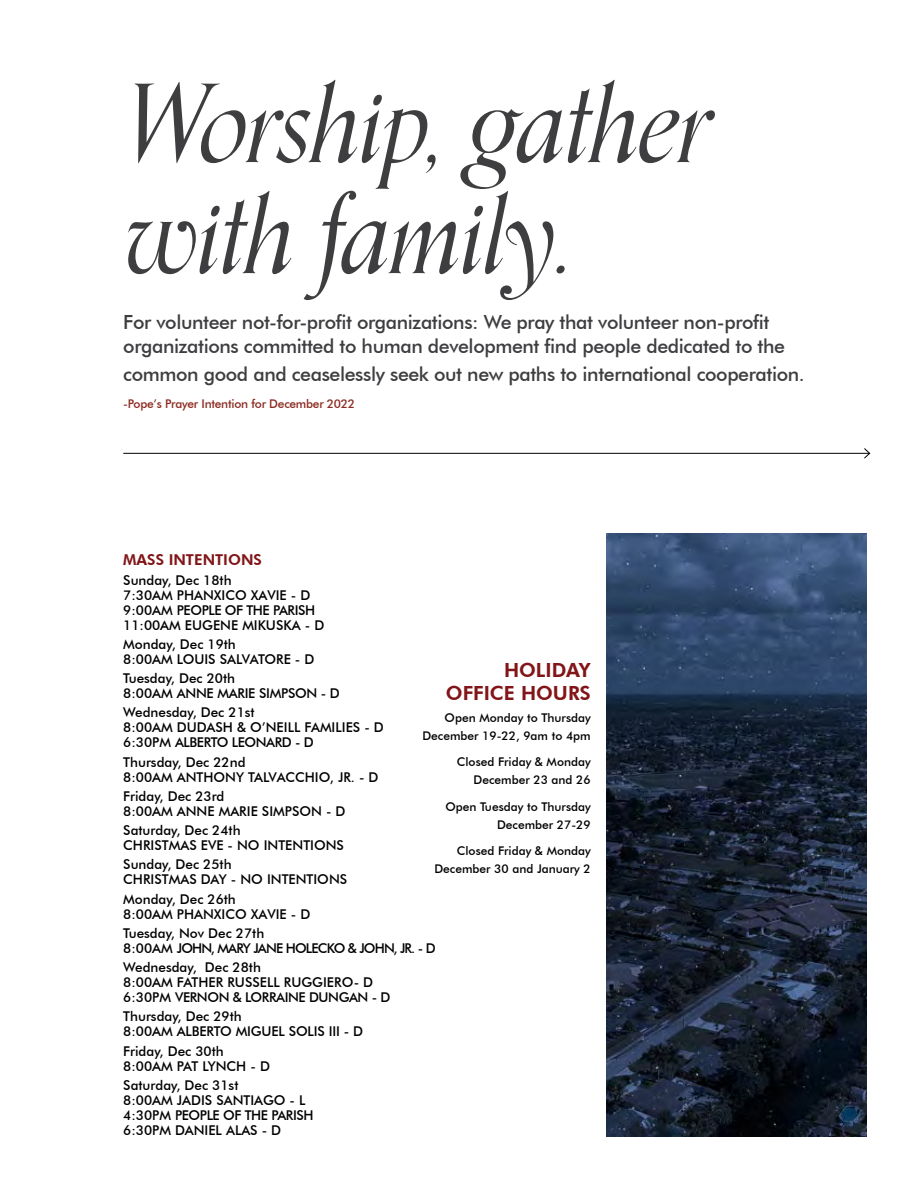
<style>
.page{position:relative;width:918px;height:1188px;background:#fff}
.page>*{position:absolute;margin:0;border:0;box-sizing:border-box;transform-origin:0 0}
.t1{font:italic 108px/111px "Orpheus Pro";letter-spacing:-.02em;color:#3e3d40}
.t2{font:500 19.5px/23.4px "Futura BT";letter-spacing:-.02em;color:#3e3d40}
.t3{font:800 19.5px/22.5px "Futura BT";color:#811518;text-align:right}
.t4{font:800 15px "Futura BT";color:#811518}
.t5{font:500 13.5px/15px "Futura BT";color:#000}
.t6{font:500 13.5px/15px "Futura BT";letter-spacing:-.06em;color:#000}
.t7{font:500 13.5px/15px "Futura BT";letter-spacing:-.02em;color:#000}
.t8{font:500 12px/18px "Futura BT";color:#000;text-align:right}
.t9{font:500 12px "Futura BT";letter-spacing:-.02em;color:#8b2a21}
</style>
<div class="page">
<img style="left:607px;top:534px;width:260px;height:603px">
<hr style="left:123px;top:453px;width:747px;height:1px;background:#000">
<svg style="left:863px;top:448px;width:8px;height:11px"></svg>
<h1 class="t1" style="left:124px;top:72px;width:590px">Worship, gather with family.</h1>
<h2 class="t2" style="left:123px;top:311px;width:663px">For volunteer not-for-profit organizations: We pray that volunteer non-profit organizations committed to human development find people dedicated to the</h2>
<h2 class="t2" style="left:123px;top:362px;width:683px">common good and ceaselessly seek out new paths to international cooperation.</h2>
<p class="t9" style="left:123px;top:396px;width:233px">-Pope’s Prayer Intention for December 2022</p>
<p class="t4" style="left:123px;top:551px;width:140px">MASS INTENTIONS</p>
<p class="t5" style="left:123px;top:572px;width:203px">Sunday, Dec 18th<br>7:30AM PHANXICO XAVIE - D<br>9:00AM PEOPLE OF THE PARISH<br>11:00AM EUGENE MIKUSKA - D</p>
<p class="t5" style="left:123px;top:637px;width:193px">Monday, Dec 19th<br>8:00AM LOUIS SALVATORE - D</p>
<p class="t7" style="left:123px;top:671px;width:218px">Tuesday, Dec 20th<br>8:00AM ANNE MARIE SIMPSON - D</p>
<p class="t5" style="left:123px;top:705px;width:262px">Wednesday, Dec 21st<br>8:00AM DUDASH &amp; O’NEILL FAMILIES - D<br>6:30PM ALBERTO LEONARD - D</p>
<p class="t5" style="left:123px;top:754px;width:257px">Thursday, Dec 22nd<br>8:00AM ANTHONY TALVACCHIO, JR. - D</p>
<p class="t5" style="left:123px;top:789px;width:224px">Friday, Dec 23rd<br>8:00AM ANNE MARIE SIMPSON - D</p>
<p class="t5" style="left:123px;top:823px;width:222px">Saturday, Dec 24th<br>CHRISTMAS EVE - NO INTENTIONS</p>
<p class="t5" style="left:123px;top:857px;width:225px">Sunday, Dec 25th<br>CHRISTMAS DAY - NO INTENTIONS</p>
<p class="t5" style="left:123px;top:891px;width:189px">Monday, Dec 26th<br>8:00AM PHANXICO XAVIE - D</p>
<p class="t6" style="left:123px;top:926px;width:314px">Tuesday, Nov Dec 27th<br>8:00AM JOHN, MARY JANE HOLECKO &amp; JOHN, JR. - D</p>
<p class="t5" style="left:123px;top:960px;width:269px">Wednesday, Dec 28th<br>8:00AM FATHER RUSSELL RUGGIERO- D<br>6:30PM VERNON &amp; LORRAINE DUNGAN - D</p>
<p class="t5" style="left:123px;top:1009px;width:241px">Thursday, Dec 29th<br>8:00AM ALBERTO MIGUEL SOLIS III - D</p>
<p class="t5" style="left:123px;top:1043px;width:148px">Friday, Dec 30th<br>8:00AM PAT LYNCH - D</p>
<p class="t5" style="left:123px;top:1078px;width:192px">Saturday, Dec 31st<br>8:00AM JADIS SANTIAGO - L<br>4:30PM PEOPLE OF THE PARISH<br>6:30PM DANIEL ALAS - D</p>
<h2 class="t3" style="left:446px;top:659px;width:146px">HOLIDAY<br>OFFICE HOURS</h2>
<p class="t8" style="left:422px;top:709px;width:170px">Open Monday to Thursday<br>December 19-22, 9am to 4pm</p>
<p class="t8" style="left:457px;top:753px;width:135px">Closed Friday &amp; Monday<br>December 23 and 26</p>
<p class="t8" style="left:445px;top:798px;width:147px">Open Tuesday to Thursday<br>December 27-29</p>
<p class="t8" style="left:434px;top:842px;width:158px">Closed Friday &amp; Monday<br>December 30 and January 2</p>
</div>
